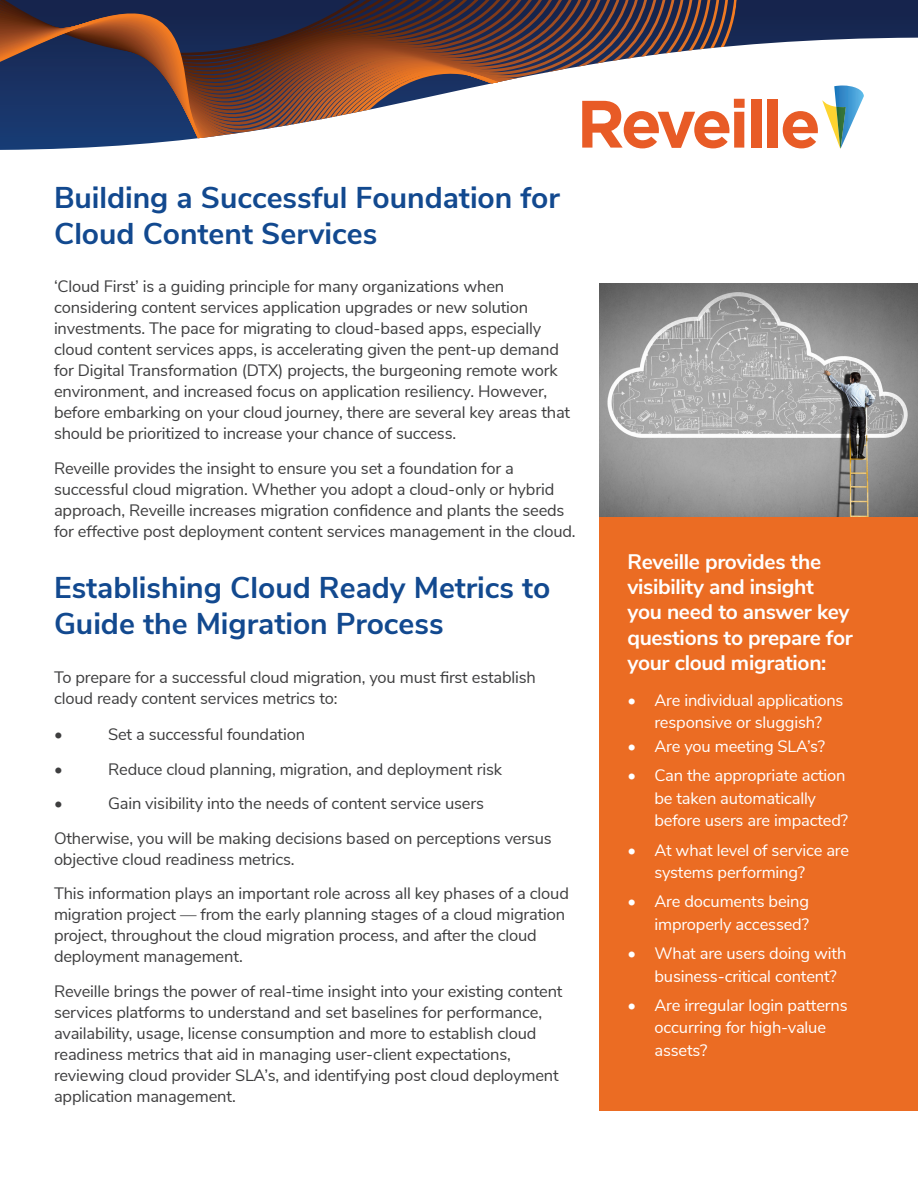
<style>
.page{position:relative;width:918px;height:1188px;background:#fff}
.page>*{position:absolute;margin:0;border:0;box-sizing:border-box;transform-origin:0 0}
.t1{font:700 30px/36px "Nunito Sans";color:#12498f}
.t2{font:700 21px/25.2px "Nunito Sans";letter-spacing:-.015em;color:#fff}
.t3{font:16.5px/21px "Nunito Sans";letter-spacing:-.01em;color:#3e3e3f}
.t4{font:16.5px/22.5px "Nunito Sans";letter-spacing:-.01em;color:#fff}
</style>
<div class="page">
<div style="left:599px;top:516px;width:319px;height:594px;background:#eb6c23"></div>
<svg style="left:737px;top:0;width:181px;height:149px"></svg>
<svg style="left:0;top:0;width:737px;height:150px"></svg>
<img style="left:599px;top:284px;width:319px;height:233px">
<p class="t1" style="left:54px;top:178px;width:508px">Building a Successful Foundation for<br>Cloud Content Services</p>
<p class="t3" style="left:54px;top:275px;width:518px">‘Cloud First’ is a guiding principle for many organizations when considering content services application upgrades or new solution investments. The pace for migrating to cloud-based apps, especially cloud content services apps, is accelerating given the pent-up demand for Digital Transformation (DTX) projects, the burgeoning remote work environment, and increased focus on application resiliency. However, before embarking on your cloud journey, there are several key areas that should be prioritized to increase your chance of success.</p>
<p class="t3" style="left:54px;top:456px;width:523px">Reveille provides the insight to ensure you set a foundation for a successful cloud migration. Whether you adopt a cloud-only or hybrid approach, Reveille increases migration confidence and plants the seeds for effective post deployment content services management in the cloud.</p>
<p class="t1" style="left:54px;top:568px;width:498px">Establishing Cloud Ready Metrics to<br>Guide the Migration Process</p>
<p class="t3" style="left:54px;top:666px;width:483px">To prepare for a successful cloud migration, you must first establish cloud ready content services metrics to:</p>
<p class="t3" style="left:54px;top:723px;width:10px">•</p>
<p class="t3" style="left:108px;top:723px;width:199px">Set a successful foundation</p>
<p class="t3" style="left:54px;top:757px;width:10px">•</p>
<p class="t3" style="left:108px;top:757px;width:396px">Reduce cloud planning, migration, and deployment risk</p>
<p class="t3" style="left:54px;top:792px;width:10px">•</p>
<p class="t3" style="left:108px;top:792px;width:377px">Gain visibility into the needs of content service users</p>
<p class="t3" style="left:54px;top:826px;width:499px">Otherwise, you will be making decisions based on perceptions versus objective cloud readiness metrics.</p>
<p class="t3" style="left:54px;top:882px;width:516px">This information plays an important role across all key phases of a cloud migration project — from the early planning stages of a cloud migration project, throughout the cloud migration process, and after the cloud deployment management.</p>
<p class="t3" style="left:54px;top:979px;width:510px">Reveille brings the power of real-time insight into your existing content services platforms to understand and set baselines for performance, availability, usage, license consumption and more to establish cloud readiness metrics that aid in managing user-client expectations, reviewing cloud provider SLA’s, and identifying post cloud deployment application management.</p>
<p class="t2" style="left:627px;top:548px;width:227px">Reveille provides the visibility and insight you need to answer key questions to prepare for your cloud migration:</p>
<p class="t4" style="left:627px;top:688px;width:218px;text-align:center">• Are individual applications responsive or sluggish?</p>
<p class="t4" style="left:627px;top:734px;width:199px">• Are you meeting SLA’s?</p>
<p class="t4" style="left:654px;top:763px;width:195px;text-indent:-27px">• Can the appropriate action be taken automatically before users are impacted?</p>
<p class="t4" style="left:654px;top:838px;width:196px;text-indent:-27px">• At what level of service are systems performing?</p>
<p class="t4" style="left:627px;top:889px;width:183px;text-align:right">• Are documents being improperly accessed?</p>
<p class="t4" style="left:654px;top:941px;width:193px;text-indent:-27px">• What are users doing with business-critical content?</p>
<p class="t4" style="left:654px;top:993px;width:195px;text-indent:-27px">• Are irregular login patterns occurring for high-value assets?</p>
</div>
